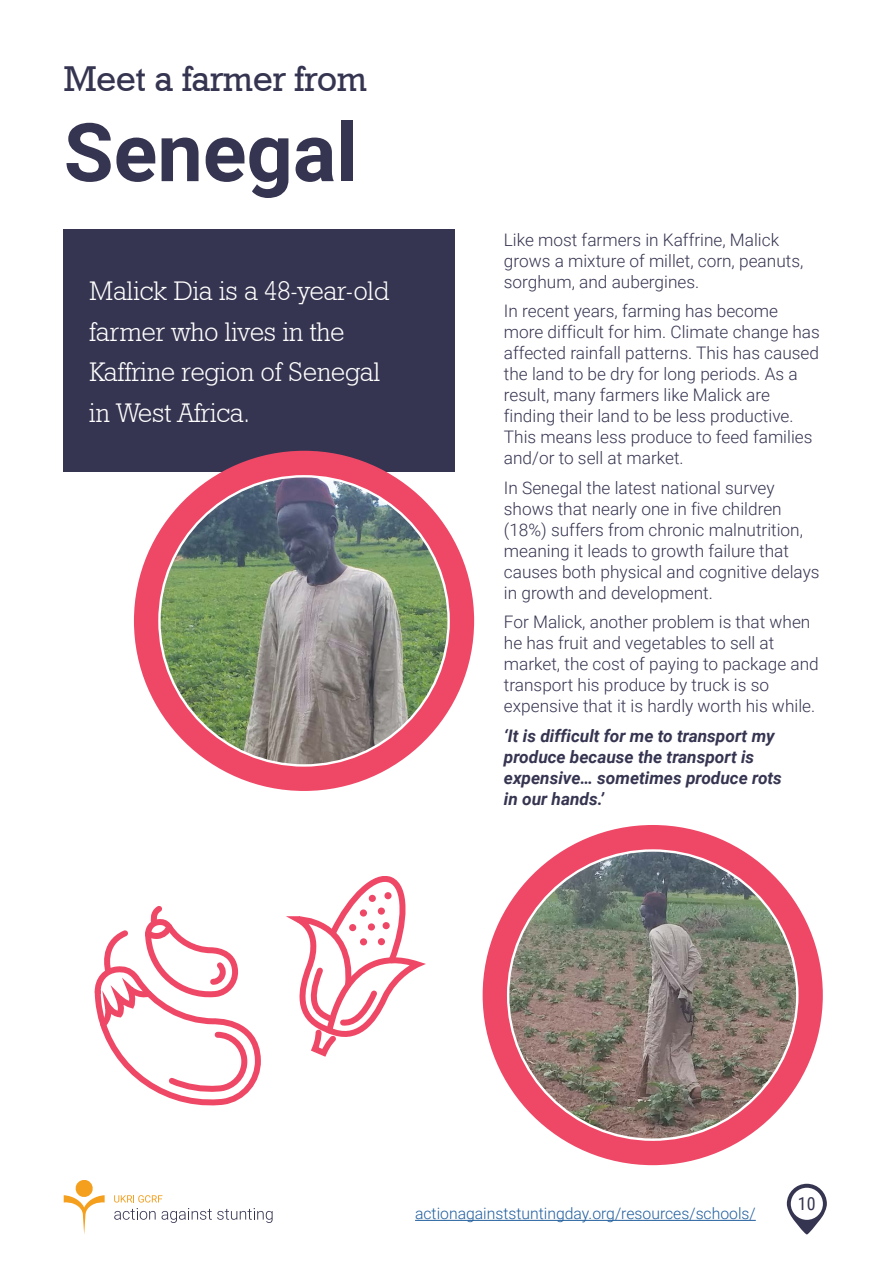
<style>
.page{position:relative;width:893px;height:1263px;background:#fff}
.page>*{position:absolute;margin:0;border:0;box-sizing:border-box;transform-origin:0 0}
.t1{font:700 81px "Roboto";color:#363551}
.t2{font:36px "Geometric Slab 712 BT Medium A";color:#363551}
.t3{font:27px/40.5px "Geometric Slab 712 BT Light A";color:#fff}
.t4{font:18px "Roboto Condensed";color:#363551}
.t5{font:300 17.25px/21px "Roboto";color:#363551}
.t6{font:italic 700 17.25px/21px "Roboto";color:#363551}
.t7{font:300 15.75px "Roboto";color:#215e9e}
</style>
<div class="page">
<svg style="left:64px;top:1180px;width:41px;height:54px"></svg>
<svg style="left:114px;top:1195px;width:48px;height:7px"></svg>
<svg style="left:114px;top:1208px;width:42px;height:12px"></svg>
<svg style="left:162px;top:1208px;width:111px;height:15px"></svg>
<svg style="left:787px;top:1184px;width:40px;height:50px"></svg>
<div style="left:791px;top:1188px;width:32px;height:32px;background:#fff;border-radius:50%"></div>
<div style="left:483px;top:825px;width:340px;height:340px;background:#ef4867;border-radius:50%"></div>
<img style="left:508px;top:850px;width:289px;height:290px;border-radius:145px">
<div style="left:64px;top:230px;width:391px;height:242px;background:#363551"></div>
<div style="left:134px;top:451px;width:340px;height:340px;background:#ef4867;border-radius:50%"></div>
<img style="left:159px;top:476px;width:290px;height:289px;border-radius:145px">
<svg style="left:94px;top:906px;width:167px;height:200px"></svg>
<svg style="left:292px;top:876px;width:131px;height:181px"></svg>
<div style="left:369px;top:895px;width:7px;height:7px;background:#ef4867;border-radius:50%"></div>
<div style="left:378px;top:907px;width:7px;height:8px;background:#ef4867;border-radius:50%"></div>
<div style="left:360px;top:909px;width:7px;height:7px;background:#ef4867;border-radius:50%"></div>
<div style="left:368px;top:923px;width:7px;height:7px;background:#ef4867;border-radius:50%"></div>
<div style="left:378px;top:938px;width:7px;height:7px;background:#ef4867;border-radius:50%"></div>
<div style="left:360px;top:938px;width:7px;height:7px;background:#ef4867;border-radius:50%"></div>
<div style="left:349px;top:924px;width:7px;height:7px;background:#ef4867;border-radius:50%"></div>
<div style="left:383px;top:922px;width:7px;height:7px;background:#ef4867;border-radius:50%"></div>
<div style="left:384px;top:892px;width:8px;height:7px;background:#ef4867;border-radius:50%"></div>
<hr style="left:415px;top:1220px;width:341px;height:1px;background:#215e9e">
<h2 class="t2" style="left:64px;top:56px;width:305px">Meet a farmer from</h2>
<h1 class="t1" style="left:64px;top:96px;width:295px">Senegal</h1>
<h3 class="t3" style="left:89px;top:270px;width:302px">Malick Dia is a 48-year-old farmer who lives in the<br>Kaffrine region of Senegal in West Africa.</h3>
<p class="t5" style="left:504px;top:228px;width:301px">Like most farmers in Kaffrine, Malick grows a mixture of millet, corn, peanuts, sorghum, and aubergines.</p>
<p class="t5" style="left:504px;top:300px;width:317px">In recent years, farming has become more difficult for him. Climate change has affected rainfall patterns. This has caused the land to be dry for long periods. As a result, many farmers like Malick are finding their land to be less productive.<br>This means less produce to feed families and/or to sell at market.</p>
<p class="t5" style="left:504px;top:476px;width:317px">In Senegal the latest national survey shows that nearly one in five children (18%) suffers from chronic malnutrition, meaning it leads to growth failure that causes both physical and cognitive delays in growth and development.</p>
<p class="t5" style="left:504px;top:611px;width:316px">For Malick, another problem is that when he has fruit and vegetables to sell at market, the cost of paying to package and transport his produce by truck is so expensive that it is hardly worth his while.</p>
<p class="t6" style="left:504px;top:724px;width:280px">‘It is difficult for me to transport my produce because the transport is expensive… sometimes produce rots in our hands.’</p>
<p class="t7" style="left:415px;top:1202px;width:342px">actionagainststuntingday.org/resources/schools/</p>
<p class="t4" style="left:798px;top:1191px;width:19px">10</p>
</div>
